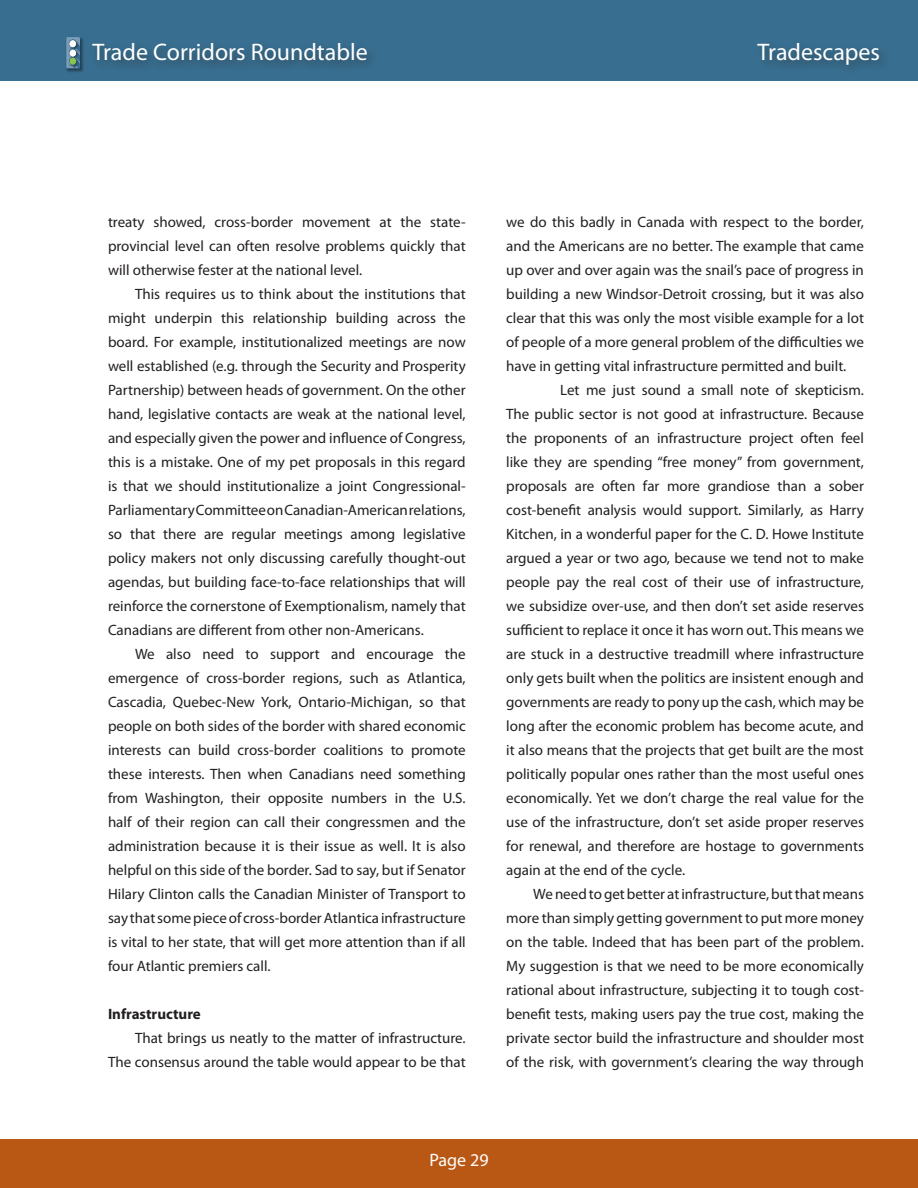
<style>
.page{position:relative;width:918px;height:1188px;background:#fff}
.page>*{position:absolute;margin:0;border:0;box-sizing:border-box;transform-origin:0 0}
.t1{font:24px "Myriad Pro";color:#fff}
.t2{font:23.85px "Myriad";letter-spacing:-.025em;color:#fff}
.t3{font:18px "Myriad Pro";color:#fff}
.t4{font:15px/24px "Myriad Pro";color:#231f20;text-align:justify}
.t5{font:700 15px "Myriad Pro";color:#231f20}
</style>
<div class="page">
<div style="left:0;top:1140px;width:918px;height:48px;background:#b95814"></div>
<div style="left:0;top:0;width:918px;height:81px;background:#386e8f"></div>
<div style="left:752px;top:39px;width:166px;height:52px;background:#231f20;opacity:.45"></div>
<img style="left:66px;top:37px;width:16px;height:35px">
<svg style="left:66px;top:37px;width:14px;height:32px"></svg>
<img style="left:68px;top:38px;width:12px;height:9px">
<div style="left:70px;top:40px;width:6px;height:7px;background:#fff;border-radius:50%"></div>
<img style="left:68px;top:47px;width:13px;height:8px">
<div style="left:70px;top:50px;width:6px;height:7px;background:#fff;border-radius:50%"></div>
<img style="left:68px;top:55px;width:13px;height:14px">
<div style="left:70px;top:58px;width:6px;height:7px;background:#86c551;border-radius:50%"></div>
<img style="left:82px;top:38px;width:1px;height:33px">
<div style="left:87px;top:39px;width:350px;height:52px;background:#231f20;opacity:.45"></div>
<h1 class="t1" style="left:92px;top:39px;width:277px">Trade Corridors Roundtable</h1>
<h1 class="t1" style="left:757px;top:39px;width:124px">Tradescapes</h1>
<h2 class="t2" style="left:133px;top:42px;width:219px">e Cor idors Roundtable</h2>
<p class="t4" style="left:108px;top:211px;width:359px">treaty showed, cross-border movement at the state&shy;provincial level can often resolve problems quickly that will otherwise fester at the national level.</p>
<p class="t4" style="left:108px;top:283px;width:359px;text-indent:27px">This requires us to think about the institutions that might underpin this relationship building across the board. For example, institutionalized meetings are now well established (e.g. through the Security and Prosperity Partnership) between heads of government. On the other hand, legislative contacts are weak at the national level, and especially given the power and influence of Congress, this is a mistake. One of my pet proposals in this regard is that we should institutionalize a joint Congressional-Parliamentary Committee on Canadian-American relations, so that there are regular meetings among legislative policy makers not only discussing carefully thought-out agendas, but building face-to-face relationships that will reinforce the cornerstone of Exemptionalism, namely that Canadians are different from other non-Americans.</p>
<p class="t4" style="left:108px;top:643px;width:359px;text-indent:27px">We also need to support and encourage the emergence of cross-border regions, such as Atlantica, Cascadia, Quebec-New York, Ontario-Michigan, so that people on both sides of the border with shared economic interests can build cross-border coalitions to promote these interests. Then when Canadians need something from Washington, their opposite numbers in the U.S. half of their region can call their congressmen and the administration because it is their issue as well. It is also helpful on this side of the border. Sad to say, but if Senator Hilary Clinton calls the Canadian Minister of Transport to say that some piece of cross-border Atlantica infrastructure is vital to her state, that will get more attention than if all four Atlantic premiers call.</p>
<p class="t5" style="left:108px;top:1006px;width:94px">Infrastructure</p>
<p class="t4" style="left:108px;top:1027px;width:359px;text-align:right">That brings us neatly to the matter of infrastructure.<br>The consensus around the table would appear to be that</p>
<p class="t4" style="left:506px;top:211px;width:359px">we do this badly in Canada with respect to the border, and the Americans are no better. The example that came up over and over again was the snail’s pace of progress in building a new Windsor-Detroit crossing, but it was also clear that this was only the most visible example for a lot of people of a more general problem of the difficulties we have in getting vital infrastructure permitted and built.</p>
<p class="t4" style="left:506px;top:379px;width:359px;text-indent:54px">Let me just sound a small note of skepticism.<br>The public sector is not good at infrastructure. Because the proponents of an infrastructure project often feel like they are spending “free money” from government, proposals are often far more grandiose than a sober cost-benefit analysis would support. Similarly, as Harry Kitchen, in a wonderful paper for the C. D. Howe Institute argued a year or two ago, because we tend not to make people pay the real cost of their use of infrastructure, we subsidize over-use, and then don’t set aside reserves sufficient to replace it once it has worn out. This means we are stuck in a destructive treadmill where infrastructure only gets built when the politics are insistent enough and governments are ready to pony up the cash, which may be long after the economic problem has become acute, and it also means that the projects that get built are the most politically popular ones rather than the most useful ones economically. Yet we don’t charge the real value for the use of the infrastructure, don’t set aside proper reserves for renewal, and therefore are hostage to governments again at the end of the cycle.</p>
<p class="t4" style="left:506px;top:883px;width:359px;text-indent:27px">We need to get better at infrastructure, but that means more than simply getting government to put more money on the table. Indeed that has been part of the problem.<br>My suggestion is that we need to be more economically rational about infrastructure, subjecting it to tough cost&shy;benefit tests, making users pay the true cost, making the private sector build the infrastructure and shoulder most of the risk, with government’s clearing the way through</p>
<p class="t3" style="left:429px;top:1150px;width:61px">Page 29</p>
</div>
